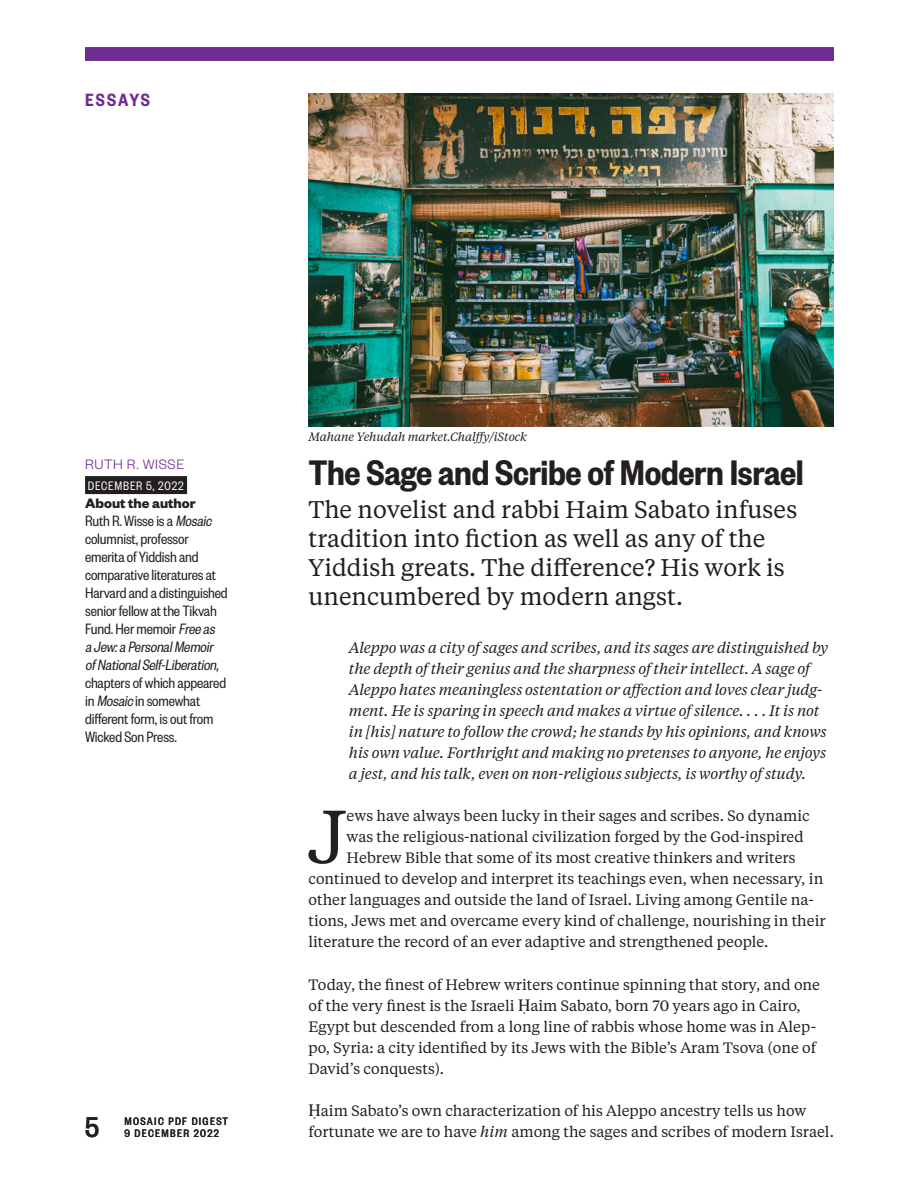
<style>
.page{position:relative;width:919px;height:1191px;background:#fff}
.page>*{position:absolute;margin:0;border:0;box-sizing:border-box;transform-origin:0 0}
.Intro_paragraph_drop{font:74.85px "Tiempos Text";color:#231f20}
.t1{font:600 39px "Founders Grotesk Cond";letter-spacing:-.01em;color:#231f20}
.t2{font:500 31.5px "Founders Grotesk Cond";color:#231f20}
.Subheader{font:24px/28.8px "Tiempos Text";color:#231f20}
.t3{font:600 19.5px "Founders Grotesk Cond";letter-spacing:.1em;color:#6e2c91}
.info{font:16.5px/18px "Founders Grotesk Cond";letter-spacing:-.01em;color:#231f20}
.Main_Paragraph_Inden{font:italic 15px/21px "Tiempos Text";letter-spacing:-.01em;color:#231f20}
.Intro_paragraph_drop-2{font:15px "Tiempos Text";color:#231f20}
.Main_Paragraph{font:15px/21px "Tiempos Text";color:#231f20}
.about_the_author{font:700 15px "Founders Grotesk";color:#231f20}
.Author{font:300 15px "Founders Grotesk";letter-spacing:.04em;color:#6e2c91}
.Date{font:13.5px "Founders Grotesk Cond";letter-spacing:.06em;color:#fff}
.Picture_Caption{font:italic 12px "Tiempos Text";letter-spacing:-.01em;color:#231f20}
.t4{font:500 12px/12px "Founders Grotesk Cond";letter-spacing:.11em;color:#231f20}
.s1{font-style:italic}
.s2{font-family:"Times";font-size:17.25px}
</style>
<div class="page">
<div style="left:85px;top:47px;width:748px;height:14px;background:#6e2c91"></div>
<div style="left:85px;top:476px;width:102px;height:18px;background:#231f20"></div>
<img style="left:308px;top:94px;width:525px;height:332px">
<h3 class="t3" style="left:85px;top:88px;width:66px">ESSAYS</h3>
<p class="Author" style="left:85px;top:455px;width:101px">RUTH R. WISSE</p>
<p class="Date" style="left:88px;top:478px;width:97px">DECEMBER 5, 2022</p>
<p class="about_the_author" style="left:85px;top:493px;width:112px">About the author</p>
<p class="info" style="left:85px;top:511px;width:144px">Ruth R. Wisse is a <span class="s1">Mosaic </span>columnist, professor emerita of Yiddish and comparative literatures at<br>Harvard and a distinguished senior fellow at the Tikvah<br>Fund. Her memoir <span class="s1">Free as a Jew:a PersonalMemoir ofNationalSelf-Liberation, </span>chapters of which appeared in <span class="s1">Mosaic</span>in somewhat different form, is out from<br>Wicked Son Press.</p>
<h3 class="t2" style="left:85px;top:1108px;width:15px">5</h3>
<p class="t4" style="left:124px;top:1114px;width:105px">MOSAIC PDF DIGEST<br>9 DECEMBER 2022</p>
<p class="Picture_Caption" style="left:308px;top:429px;width:220px">Mahane Yehudah market.Chalffy/iStock</p>
<p class="t1" style="left:308px;top:449px;width:497px">The Sage and Scribe of Modern Israel</p>
<p class="Subheader" style="left:308px;top:494px;width:490px">The novelist and rabbi Haim Sabato infuses tradition into fiction as well as any of the Yiddish greats. The difference? His work is unencumbered by modern angst.</p>
<p class="Main_Paragraph_Inden" style="left:349px;top:636px;width:481px">Aleppo was a city of sages and scribes, and its sages are distinguished by the depth of their genius and the sharpness of their intellect. A sage of Aleppo hates meaningless ostentation or affection and loves clear judg&shy;ment. He is sparing in speech and makes a virtue of silence. . . . It is not in [his] nature to follow the crowd; he stands by his opinions, and knows his own value. Forthright and making no pretenses to anyone, he enjoys a jest, and his talk, even on non-religious subjects, is worthy of study.</p>
<p class="Intro_paragraph_drop" style="left:308px;top:786px;width:40px">J</p>
<p class="Intro_paragraph_drop-2" style="left:346px;top:806px;width:464px">ews have always been lucky in their sages and scribes. So dynamic</p>
<p class="Intro_paragraph_drop-2" style="left:346px;top:827px;width:458px">was the religious-national civilization forged by the God-inspired</p>
<p class="Intro_paragraph_drop-2" style="left:346px;top:848px;width:450px">Hebrew Bible that some of its most creative thinkers and writers</p>
<p class="Intro_paragraph_drop-2" style="left:308px;top:869px;width:516px">continued to develop and interpret its teachings even, when necessary, in</p>
<p class="Intro_paragraph_drop-2" style="left:308px;top:890px;width:507px">other languages and outside the land of Israel. Living among Gentile na-</p>
<p class="Intro_paragraph_drop-2" style="left:308px;top:911px;width:518px">tions, Jews met and overcame every kind of challenge, nourishing in their</p>
<p class="Intro_paragraph_drop-2" style="left:308px;top:932px;width:461px">literature the record of an ever adaptive and strengthened people.</p>
<p class="Main_Paragraph" style="left:308px;top:973px;width:513px">Today, the finest of Hebrew writers continue spinning that story, and one of the very finest is the Israeli <span class="s2">Ḥ</span>aim Sabato, born 70 years ago in Cairo, Egypt but descended from a long line of rabbis whose home was in Alep&shy;po, Syria: a city identified by its Jews with the Bible’s Aram Tsova (one of David’s conquests).</p>
<p class="Main_Paragraph" style="left:308px;top:1099px;width:527px"><span class="s2">Ḥ</span>aim Sabato’s own characterization of his Aleppo ancestry tells us how fortunate we are to have <span class="s1">him</span> among the sages and scribes of modern Israel.</p>
</div>
